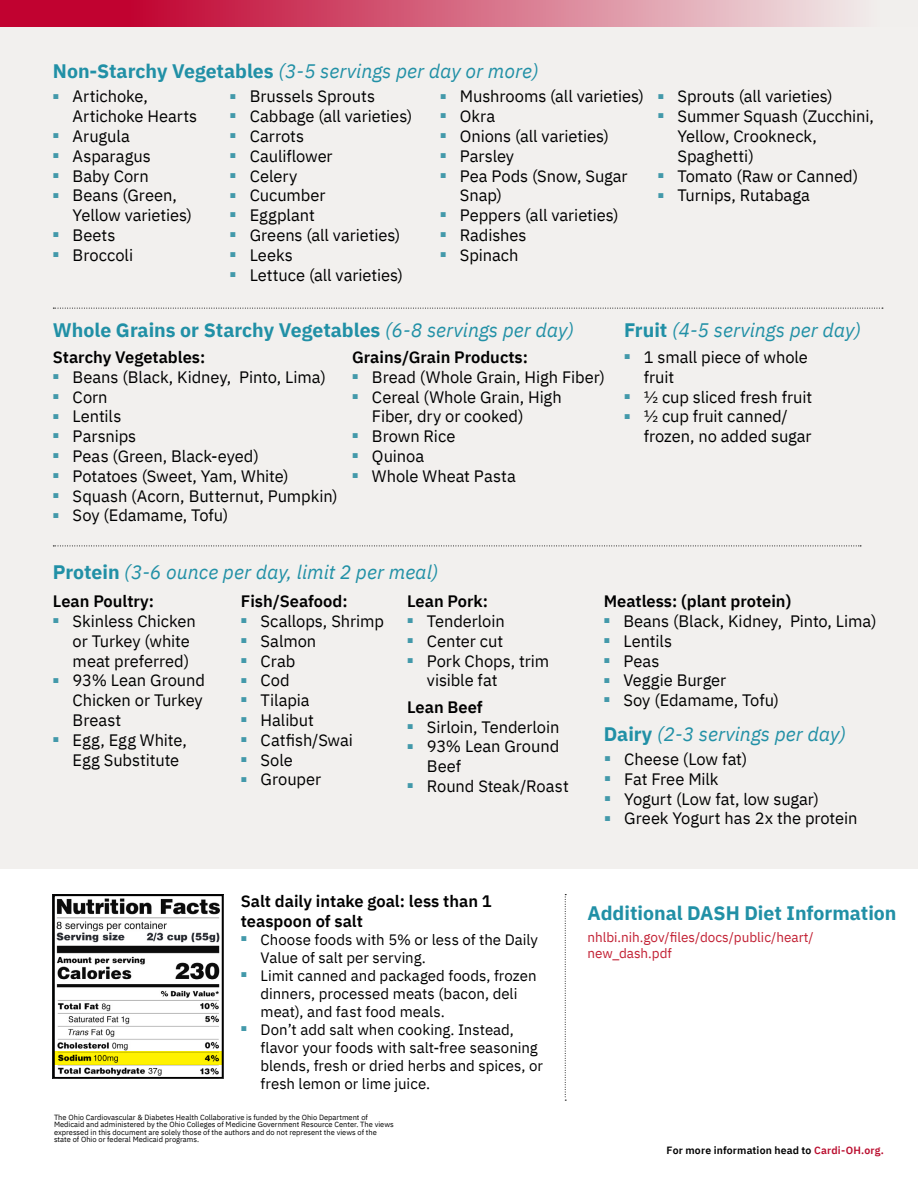
<style>
.page{position:relative;width:918px;height:1188px;background:#fff}
.page>*{position:absolute;margin:0;border:0;box-sizing:border-box;transform-origin:0 0}
.t1{font:italic 19.5px "IBM Plex Sans";color:#2190a6}
.t2{font:700 19.5px "IBM Plex Sans";color:#2190a6}
.t3{font:16.5px/19.8px "IBM Plex Sans";letter-spacing:-.005em;color:#000}
.t4{font:600 16.5px/19.8px "IBM Plex Sans";color:#000}
.t5{font:15px/18px "IBM Plex Sans";color:#000}
.t6{font:13.5px/16.2px "IBM Plex Sans";color:#c22033}
.t7{font:600 10.5px "IBM Plex Sans";letter-spacing:.015em;color:#000}
.t8{font:7.5px/7.5px "IBM Plex Sans";color:#000}
.s1{font-weight:700;font-style:normal}
.s2{font-weight:400;font-style:italic}
.s3{color:#ba0d2e}
</style>
<div class="page">
<div style="left:0;top:0;width:918px;height:868px;background:#f2f0ee"></div>
<svg style="left:53px;top:308px;width:830px;height:1px"></svg>
<svg style="left:53px;top:546px;width:808px;height:1px"></svg>
<svg style="left:565px;top:894px;width:1px;height:207px"></svg>
<img style="left:56px;top:898px;width:165px;height:178px">
<div style="left:53px;top:894px;width:171px;height:185px;border:2px solid #000"></div>
<svg style="left:54px;top:1051px;width:168px;height:13px;fill:#fff200"></svg>
<svg style="left:0;top:0;width:854px;height:27px"></svg>
<p class="t1" style="left:53px;top:57px;width:487px"><span class="s1">Non-Starchy Vegetables</span> (3-5 servings per day or more)</p>
<p class="t3" style="left:73px;top:85px;width:126px;text-indent:-20px"><sup>■</sup> Artichoke,<br>Artichoke Hearts</p>
<p class="t3" style="left:53px;top:125px;width:78px"><sup>■</sup> Arugula</p>
<p class="t3" style="left:53px;top:145px;width:99px"><sup>■</sup> Asparagus</p>
<p class="t3" style="left:53px;top:164px;width:97px"><sup>■</sup> Baby Corn</p>
<p class="t3" style="left:73px;top:184px;width:121px;text-indent:-20px"><sup>■</sup> Beans (Green,<br>Yellow varieties)</p>
<p class="t3" style="left:53px;top:224px;width:64px"><sup>■</sup> Beets</p>
<p class="t3" style="left:53px;top:244px;width:82px"><sup>■</sup> Broccoli</p>
<p class="t3" style="left:230px;top:85px;width:147px"><sup>■</sup> Brussels Sprouts</p>
<p class="t3" style="left:230px;top:105px;width:184px"><sup>■</sup> Cabbage (all varieties)</p>
<p class="t3" style="left:230px;top:125px;width:76px"><sup>■</sup> Carrots</p>
<p class="t3" style="left:230px;top:145px;width:104px"><sup>■</sup> Cauliflower</p>
<p class="t3" style="left:230px;top:164px;width:69px"><sup>■</sup> Celery</p>
<p class="t3" style="left:230px;top:184px;width:97px"><sup>■</sup> Cucumber</p>
<p class="t3" style="left:230px;top:204px;width:86px"><sup>■</sup> Eggplant</p>
<p class="t3" style="left:230px;top:224px;width:172px"><sup>■</sup> Greens (all varieties)</p>
<p class="t3" style="left:230px;top:244px;width:64px"><sup>■</sup> Leeks</p>
<p class="t3" style="left:230px;top:263px;width:175px"><sup>■</sup> Lettuce (all varieties)</p>
<p class="t3" style="left:440px;top:85px;width:205px"><sup>■</sup> Mushrooms (all varieties)</p>
<p class="t3" style="left:440px;top:105px;width:57px"><sup>■</sup> Okra</p>
<p class="t3" style="left:440px;top:125px;width:170px"><sup>■</sup> Onions (all varieties)</p>
<p class="t3" style="left:440px;top:145px;width:76px"><sup>■</sup> Parsley</p>
<p class="t3" style="left:460px;top:164px;width:169px;text-indent:-20px"><sup>■</sup> Pea Pods (Snow, Sugar<br>Snap)</p>
<p class="t3" style="left:440px;top:204px;width:180px"><sup>■</sup> Peppers (all varieties)</p>
<p class="t3" style="left:440px;top:224px;width:88px"><sup>■</sup> Radishes</p>
<p class="t3" style="left:440px;top:244px;width:80px"><sup>■</sup> Spinach</p>
<p class="t3" style="left:658px;top:85px;width:176px"><sup>■</sup> Sprouts (all varieties)</p>
<p class="t3" style="left:678px;top:105px;width:198px;text-indent:-20px"><sup>■</sup> Summer Squash (Zucchini,<br>Yellow, Crookneck,<br>Spaghetti)</p>
<p class="t3" style="left:658px;top:164px;width:202px"><sup>■</sup> Tomato (Raw or Canned)</p>
<p class="t3" style="left:658px;top:184px;width:154px"><sup>■</sup> Turnips, Rutabaga</p>
<p class="t2" style="left:53px;top:314px;width:523px">Whole Grains or Starchy Vegetables <span class="s2">(6-8 servings per day)</span></p>
<p class="t1" style="left:624px;top:315px;width:238px"><span class="s1">Fruit</span> (4-5 servings per day)</p>
<p class="t4" style="left:53px;top:346px;width:154px">Starchy Vegetables:</p>
<p class="t3" style="left:53px;top:366px;width:275px"><sup>■</sup> Beans (Black, Kidney, Pinto, Lima)</p>
<p class="t3" style="left:53px;top:386px;width:56px"><sup>■</sup> Corn</p>
<p class="t3" style="left:53px;top:405px;width:70px"><sup>■</sup> Lentils</p>
<p class="t3" style="left:53px;top:425px;width:85px"><sup>■</sup> Parsnips</p>
<p class="t3" style="left:53px;top:445px;width:208px"><sup>■</sup> Peas (Green, Black-eyed)</p>
<p class="t3" style="left:53px;top:465px;width:237px"><sup>■</sup> Potatoes (Sweet, Yam, White)</p>
<p class="t3" style="left:53px;top:485px;width:286px"><sup>■</sup> Squash (Acorn, Butternut, Pumpkin)</p>
<p class="t3" style="left:53px;top:504px;width:177px"><sup>■</sup> Soy (Edamame, Tofu)</p>
<p class="t4" style="left:352px;top:346px;width:177px">Grains/Grain Products:</p>
<p class="t3" style="left:352px;top:366px;width:254px"><sup>■</sup> Bread (Whole Grain, High Fiber)</p>
<p class="t3" style="left:372px;top:386px;width:191px;text-indent:-20px"><sup>■</sup> Cereal (Whole Grain, High<br>Fiber, dry or cooked)</p>
<p class="t3" style="left:352px;top:425px;width:105px"><sup>■</sup> Brown Rice</p>
<p class="t3" style="left:352px;top:445px;width:74px"><sup>■</sup> Quinoa</p>
<p class="t3" style="left:352px;top:465px;width:165px"><sup>■</sup> Whole Wheat Pasta</p>
<p class="t1" style="left:53px;top:557px;width:387px"><span class="s1">Protein</span> (3-6 ounce per day, limit 2 per meal)</p>
<p class="t3" style="left:644px;top:346px;width:166px;text-indent:-20px"><sup>■</sup> 1 small piece of whole fruit</p>
<p class="t3" style="left:624px;top:386px;width:190px"><sup>■</sup> ½ cup sliced fresh fruit</p>
<p class="t3" style="left:644px;top:405px;width:169px;text-indent:-20px"><sup>■</sup> ½ cup fruit canned/ frozen, no added sugar</p>
<p class="t4" style="left:53px;top:590px;width:103px">Lean Poultry:</p>
<p class="t3" style="left:73px;top:610px;width:125px;text-indent:-20px"><sup>■</sup> Skinless Chicken or Turkey (white meat preferred)</p>
<p class="t3" style="left:73px;top:669px;width:134px;text-indent:-20px"><sup>■</sup> 93% Lean Ground<br>Chicken or Turkey<br>Breast</p>
<p class="t3" style="left:73px;top:729px;width:116px;text-indent:-20px"><sup>■</sup> Egg, Egg White,<br>Egg Substitute</p>
<p class="t4" style="left:241px;top:590px;width:108px">Fish/Seafood:</p>
<p class="t3" style="left:241px;top:610px;width:145px"><sup>■</sup> Scallops, Shrimp</p>
<p class="t3" style="left:241px;top:630px;width:77px"><sup>■</sup> Salmon</p>
<p class="t3" style="left:241px;top:649px;width:56px"><sup>■</sup> Crab</p>
<p class="t3" style="left:241px;top:669px;width:51px"><sup>■</sup> Cod</p>
<p class="t3" style="left:241px;top:689px;width:70px"><sup>■</sup> Tilapia</p>
<p class="t3" style="left:241px;top:709px;width:75px"><sup>■</sup> Halibut</p>
<p class="t3" style="left:241px;top:729px;width:114px"><sup>■</sup> Catfish/Swai</p>
<p class="t3" style="left:241px;top:748px;width:54px"><sup>■</sup> Sole</p>
<p class="t3" style="left:241px;top:768px;width:82px"><sup>■</sup> Grouper</p>
<p class="t4" style="left:407px;top:590px;width:83px">Lean Pork:</p>
<p class="t3" style="left:407px;top:610px;width:99px"><sup>■</sup> Tenderloin</p>
<p class="t3" style="left:407px;top:630px;width:98px"><sup>■</sup> Center cut</p>
<p class="t3" style="left:427px;top:649px;width:124px;text-indent:-20px"><sup>■</sup> Pork Chops, trim visible fat</p>
<p class="t4" style="left:407px;top:696px;width:77px">Lean Beef</p>
<p class="t3" style="left:407px;top:716px;width:154px"><sup>■</sup> Sirloin, Tenderloin</p>
<p class="t3" style="left:427px;top:735px;width:134px;text-indent:-20px"><sup>■</sup> 93% Lean Ground<br>Beef</p>
<p class="t3" style="left:407px;top:775px;width:163px"><sup>■</sup> Round Steak/Roast</p>
<p class="t4" style="left:604px;top:590px;width:189px">Meatless: (plant protein)</p>
<p class="t3" style="left:604px;top:610px;width:275px"><sup>■</sup> Beans (Black, Kidney, Pinto, Lima)</p>
<p class="t3" style="left:604px;top:630px;width:70px"><sup>■</sup> Lentils</p>
<p class="t3" style="left:604px;top:649px;width:57px"><sup>■</sup> Peas</p>
<p class="t3" style="left:604px;top:669px;width:124px"><sup>■</sup> Veggie Burger</p>
<p class="t3" style="left:604px;top:689px;width:177px"><sup>■</sup> Soy (Edamame, Tofu)</p>
<p class="t1" style="left:604px;top:719px;width:244px"><span class="s1">Dairy</span> (2-3 servings per day)</p>
<p class="t3" style="left:605px;top:748px;width:144px"><sup>■</sup> Cheese (Low fat)</p>
<p class="t3" style="left:605px;top:768px;width:116px"><sup>■</sup> Fat Free Milk</p>
<p class="t3" style="left:605px;top:788px;width:216px"><sup>■</sup> Yogurt (Low fat, low sugar)</p>
<p class="t3" style="left:605px;top:807px;width:254px"><sup>■</sup> Greek Yogurt has 2x the protein</p>
<p class="t4" style="left:241px;top:890px;width:253px">Salt daily intake goal: less than 1 teaspoon of salt</p>
<p class="t5" style="left:261px;top:929px;width:279px;text-indent:-20px"><sup>■</sup> Choose foods with 5% or less of the Daily<br>Value of salt per serving.</p>
<p class="t5" style="left:261px;top:965px;width:277px;text-indent:-20px"><sup>■</sup> Limit canned and packaged foods, frozen dinners, processed meats (bacon, deli meat), and fast food meals.</p>
<p class="t5" style="left:261px;top:1019px;width:284px;text-indent:-20px"><sup>■</sup> Don’t add salt when cooking. Instead, flavor your foods with salt-free seasoning blends, fresh or dried herbs and spices, or fresh lemon or lime juice.</p>
<p class="t8" style="left:54px;top:1112px;width:341px">The Ohio Cardiovascular &amp; Diabetes Health Collaborative is funded by the Ohio Department of Medicaid and administered by the Ohio Colleges of Medicine Government Resource Center. The views expressed in this document are solely those of the authors and do not represent the views of the state of Ohio or federal Medicaid programs.</p>
<p class="t2" style="left:587px;top:898px;width:311px">Additional DASH Diet Information</p>
<p class="t6" style="left:587px;top:928px;width:228px">nhlbi.nih.gov/files/docs/public/heart/ new_dash.pdf</p>
<p class="t7" style="left:667px;top:1142px;width:219px">For more information head to <span class="s3">Cardi-OH.org.</span></p>
</div>
